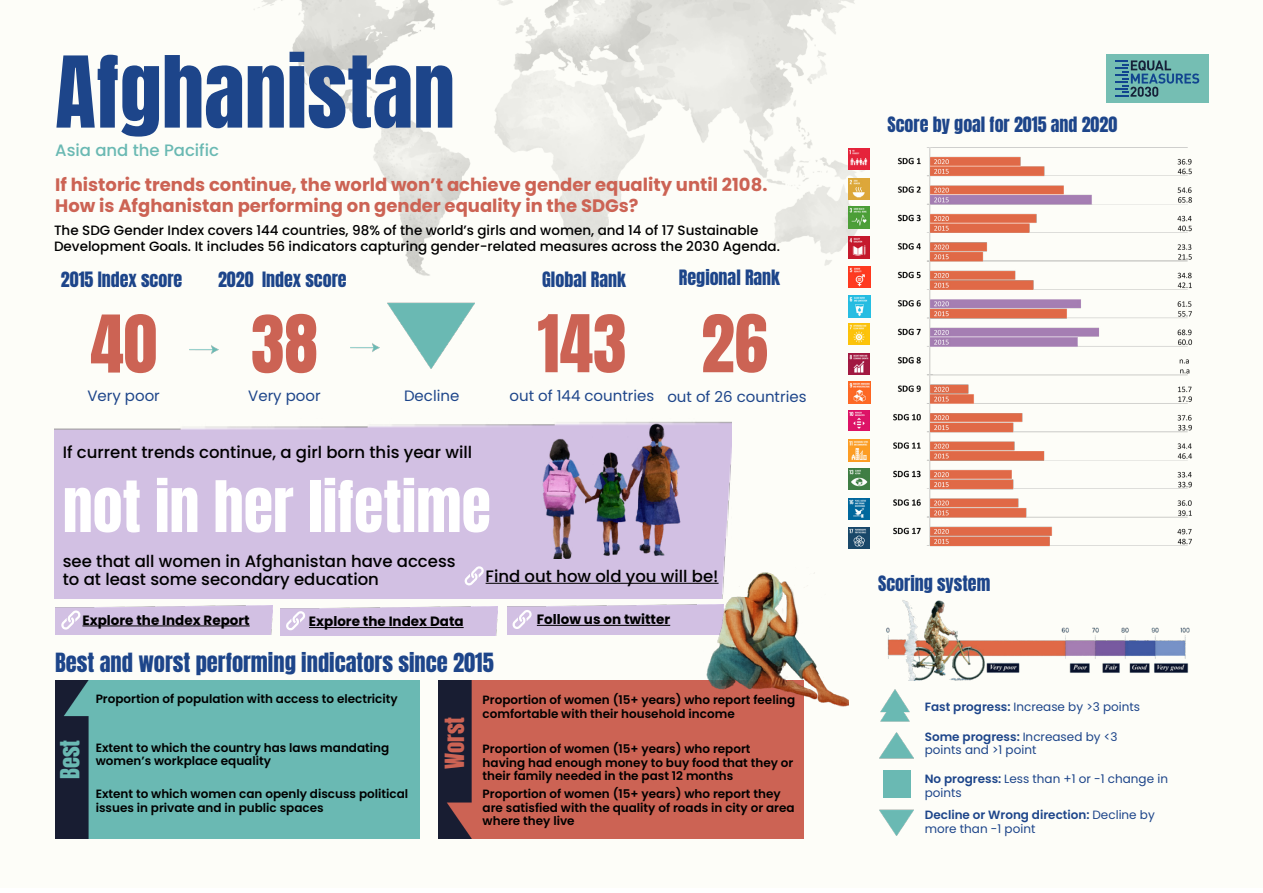
<style>
.page{position:relative;width:1263px;height:893px;background:#fff}
.page>*{position:absolute;margin:0;border:0;box-sizing:border-box;transform-origin:0 0}
.t1{font:84px "Anton";color:#1d458a}
.t2{font:67.5px "Anton";color:#cc6354}
.t3{font:60px "Anton";color:#fff}
.t4{font:22.5px "Anton";color:#1d458a}
.t5{font:22.5px "Anton";color:#cc6354}
.t6{font:22.5px "Anton";color:#6ab9b3}
.t7{font:700 18px/21.6px "Poppins";color:#cc6354}
.t8{font:18px "Anton";color:#1d458a}
.t9{font:500 16.5px/18px "Poppins";color:#000}
.t10{font:500 16.5px "Poppins";color:#6ab9b3}
.t11{font:15px "Poppins";color:#1d458a}
.t12{font:500 13.5px/16.2px "Poppins";color:#000}
.t13{font:700 13.5px "Poppins";color:#000}
.t14{font:600 12px/13.5px "Poppins";color:#000}
.t15{font:12px/13.5px "Poppins";color:#1d458a}
.t16{font:600 12px/13.5px "Poppins";color:#1d458a}
.s1{font-weight:600}
.s2{font-weight:400}
</style>
<div class="page">
<img style="left:55px;top:0;width:1133px;height:839px">
<div style="left:1106px;top:54px;width:103px;height:49px;background:#75beb3"></div>
<svg style="left:1115px;top:60px;width:84px;height:37px"></svg>
<img style="left:56px;top:680px;width:364px;height:159px">
<img style="left:878px;top:594px;width:312px;height:86px">
<img style="left:439px;top:680px;width:364px;height:159px">
<div style="left:54px;top:418px;width:678px;height:181px;background:#d2c0e3"></div>
<img style="left:388px;top:301px;width:87px;height:67px">
<hr style="left:486px;top:583px;width:232px;height:1px;background:#000">
<img style="left:189px;top:335px;width:30px;height:29px">
<img style="left:350px;top:333px;width:30px;height:29px">
<img style="left:56px;top:605px;width:217px;height:30px">
<hr style="left:82px;top:626px;width:168px;height:1px;background:#000">
<svg style="left:61px;top:610px;width:19px;height:20px"></svg>
<img style="left:281px;top:606px;width:216px;height:29px">
<svg style="left:286px;top:611px;width:19px;height:19px"></svg>
<div style="left:507px;top:605px;width:186px;height:29px;background:#d2c0e3"></div>
<hr style="left:537px;top:625px;width:133px;height:1px;background:#000">
<svg style="left:512px;top:610px;width:20px;height:19px"></svg>
<img style="left:491px;top:419px;width:212px;height:140px">
<img style="left:693px;top:566px;width:155px;height:150px">
<img style="left:880px;top:809px;width:33px;height:26px">
<img style="left:878px;top:690px;width:34px;height:38px">
<img style="left:883px;top:770px;width:27px;height:28px">
<img style="left:879px;top:733px;width:34px;height:26px">
<hr style="left:309px;top:627px;width:155px;height:1px;background:#000">
<img style="left:887px;top:148px;width:306px;height:419px">
<svg style="left:464px;top:566px;width:20px;height:19px"></svg>
<img style="left:848px;top:148px;width:22px;height:22px">
<img style="left:848px;top:178px;width:22px;height:22px">
<img style="left:848px;top:207px;width:22px;height:21px">
<img style="left:848px;top:237px;width:22px;height:21px">
<img style="left:849px;top:266px;width:21px;height:22px">
<img style="left:849px;top:296px;width:21px;height:21px">
<img style="left:848px;top:323px;width:21px;height:21px">
<img style="left:848px;top:353px;width:22px;height:22px">
<img style="left:848px;top:381px;width:22px;height:22px">
<img style="left:848px;top:411px;width:22px;height:20px">
<img style="left:848px;top:439px;width:22px;height:22px">
<img style="left:848px;top:468px;width:21px;height:21px">
<img style="left:848px;top:498px;width:21px;height:21px">
<img style="left:848px;top:527px;width:21px;height:21px">
<h1 class="t1" style="left:55px;top:49px;width:401px">Afghanistan</h1>
<h3 class="t10" style="left:55px;top:141px;width:165px">Asia and the Pacific</h3>
<h3 class="t7" style="left:55px;top:174px;width:714px">If historic trends continue, the world won’t achieve gender equality until 2108.<br>How is Afghanistan performing on gender equality in the SDGs?</h3>
<p class="t12" style="left:54px;top:222px;width:727px">The SDG Gender Index covers 144 countries, 98% of the world’s girls and women, and 14 of 17 Sustainable<br>Development Goals. It includes 56 indicators capturing gender-related measures across the 2030 Agenda.</p>
<h3 class="t8" style="left:61px;top:270px;width:123px">2015 Index score</h3>
<h3 class="t8" style="left:218px;top:270px;width:130px">2020 Index score</h3>
<h3 class="t8" style="left:542px;top:270px;width:85px">Global Rank</h3>
<h3 class="t8" style="left:679px;top:268px;width:103px">Regional Rank</h3>
<h2 class="t2" style="left:90px;top:310px;width:68px">40</h2>
<h2 class="t2" style="left:251px;top:310px;width:68px">38</h2>
<h2 class="t2" style="left:537px;top:309px;width:232px">143 26</h2>
<p class="t11" style="left:87px;top:387px;width:74px">Very poor</p>
<p class="t11" style="left:248px;top:387px;width:74px">Very poor</p>
<p class="t11" style="left:404px;top:387px;width:57px">Decline</p>
<p class="t11" style="left:510px;top:387px;width:298px">out of 144 countries out of 26 countries</p>
<h3 class="t9" style="left:63px;top:443px;width:411px">If current trends continue, a girl born this year will</h3>
<h3 class="t3" style="left:63px;top:476px;width:430px">not in her lifetime</h3>
<h3 class="t9" style="left:63px;top:552px;width:394px">see that all women in Afghanistan have access to at least some secondary education</h3>
<h3 class="t9" style="left:486px;top:567px;width:234px">Find out how old you will be!</h3>
<p class="t13" style="left:82px;top:612px;width:169px">Explore the Index Report</p>
<p class="t13" style="left:537px;top:611px;width:135px">Follow us on twitter</p>
<p class="t13" style="left:309px;top:614px;width:156px">Explore the Index Data</p>
<h3 class="t4" style="left:55px;top:651px;width:440px">Best and worst performing indicators since 2015</h3>
<h3 class="t6" style="left:59px;top:779px;width:41px;rotate:-90deg">Best</h3>
<p class="t14" style="left:96px;top:692px;width:303px">Proportion of population with access to electricity</p>
<p class="t14" style="left:483px;top:693px;width:314px">Proportion of women (15+ years) who report feeling comfortable with their household income</p>
<p class="t14" style="left:96px;top:741px;width:295px">Extent to which the country has laws mandating women’s workplace equality</p>
<p class="t14" style="left:483px;top:742px;width:312px">Proportion of women (15+ years) who report having had enough money to buy food that they or their family needed in the past 12 months</p>
<p class="t14" style="left:96px;top:787px;width:314px">Extent to which women can openly discuss political issues in private and in public spaces</p>
<p class="t14" style="left:483px;top:787px;width:313px">Proportion of women (15+ years) who report they are satisfied with the quality of roads in city or area where they live</p>
<h3 class="t5" style="left:443px;top:769px;width:54px;rotate:-90deg">Worst</h3>
<h3 class="t8" style="left:887px;top:115px;width:231px">Score by goal for 2015 and 2020</h3>
<h3 class="t8" style="left:878px;top:575px;width:114px">Scoring system</h3>
<p class="t15" style="left:925px;top:700px;width:217px"><span class="s1">Fast progress:</span> Increase by &gt;3 points</p>
<p class="t15" style="left:925px;top:730px;width:194px"><span class="s1">Some progress:</span> Increased by &lt;3 points and &gt;1 point</p>
<p class="t15" style="left:925px;top:772px;width:245px"><span class="s1">No progress:</span> Less than +1 or -1 change in points</p>
<p class="t16" style="left:925px;top:808px;width:232px">Decline or Wrong direction: <span class="s2">Decline by more than -1 point</span></p>
</div>
